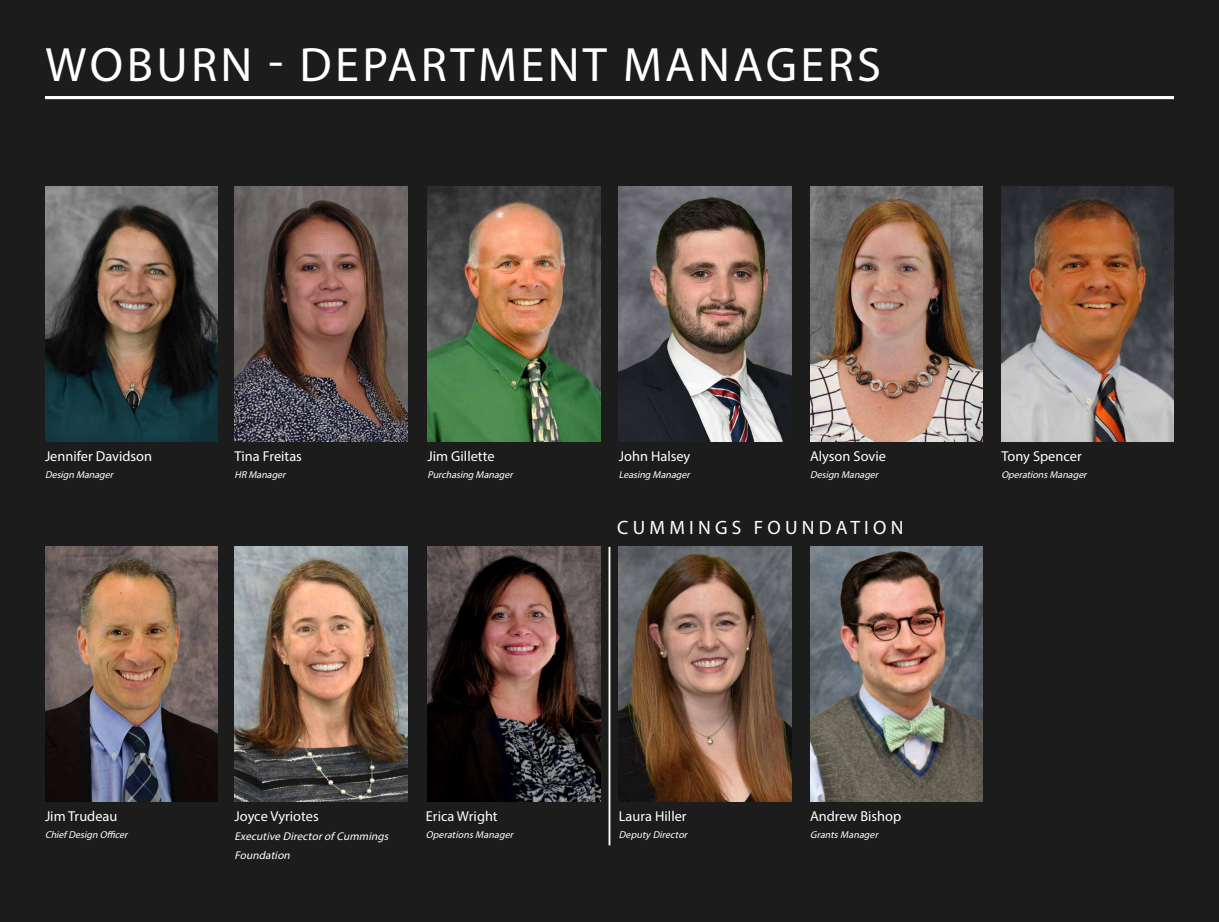
<style>
.page{position:relative;width:1219px;height:922px;background:#1c1c1c}
.page>*{position:absolute;margin:0;border:0;box-sizing:border-box;transform-origin:0 0}
.t1{font:48.5px "Myriad Pro";letter-spacing:.07em;color:#fff}
.t2{font:19.38px "Myriad Pro";letter-spacing:.22em;color:#fff}
.t3{font:14.38px "Myriad Pro";color:#fff}
.t4{font:italic 11.25px/19px "Myriad Pro";color:#fff}
.t5{font:italic 10px "Myriad Pro";color:#fff}
</style>
<div class="page">
<hr style="left:45px;top:96px;width:1129px;height:3px;background:#fff">
<img style="left:427px;top:187px;width:173px;height:254px">
<img style="left:235px;top:187px;width:172px;height:254px">
<img style="left:1001px;top:187px;width:173px;height:254px">
<img style="left:619px;top:187px;width:172px;height:254px">
<img style="left:45px;top:187px;width:173px;height:254px">
<img style="left:45px;top:547px;width:173px;height:254px">
<img style="left:427px;top:547px;width:173px;height:254px">
<img style="left:235px;top:547px;width:172px;height:254px">
<hr style="left:608px;top:547px;width:2px;height:298px;background:#fff">
<img style="left:810px;top:187px;width:173px;height:254px">
<img style="left:619px;top:547px;width:172px;height:254px">
<img style="left:810px;top:547px;width:173px;height:254px">
<h1 class="t1" style="left:45px;top:35px;width:837px">WOBURN - DEPARTMENT MANAGERS</h1>
<h3 class="t3" style="left:45px;top:447px;width:109px">Jennifer Davidson</h3>
<p class="t5" style="left:45px;top:468px;width:72px">Design Manager</p>
<h3 class="t3" style="left:235px;top:447px;width:69px">Tina Freitas</h3>
<p class="t5" style="left:235px;top:468px;width:55px">HR Manager</p>
<h3 class="t3" style="left:427px;top:447px;width:68px">Jim Gillette</h3>
<p class="t5" style="left:427px;top:468px;width:89px">Purchasing Manager</p>
<h3 class="t3" style="left:619px;top:447px;width:73px">John Halsey</h3>
<p class="t5" style="left:619px;top:468px;width:75px">Leasing Manager</p>
<h3 class="t3" style="left:810px;top:447px;width:77px">Alyson Sovie</h3>
<p class="t5" style="left:810px;top:468px;width:72px">Design Manager</p>
<h2 class="t2" style="left:617px;top:515px;width:288px">CUMMINGS FOUNDATION</h2>
<h3 class="t3" style="left:1001px;top:447px;width:82px">Tony Spencer</h3>
<p class="t5" style="left:1001px;top:468px;width:89px">OperationsManager</p>
<h3 class="t3" style="left:45px;top:807px;width:74px">Jim Trudeau</h3>
<p class="t5" style="left:45px;top:828px;width:87px">ChiefDesign Officer</p>
<h3 class="t3" style="left:235px;top:807px;width:86px">Joyce Vyriotes</h3>
<p class="t4" style="left:235px;top:826px;width:158px">Executive DirectorofCummings<br>Foundation</p>
<h3 class="t3" style="left:426px;top:807px;width:73px">Erica Wright</h3>
<p class="t5" style="left:426px;top:828px;width:91px">OperationsManager</p>
<h3 class="t3" style="left:619px;top:807px;width:69px">Laura Hiller</h3>
<p class="t5" style="left:619px;top:828px;width:72px">Deputy Director</p>
<h3 class="t3" style="left:810px;top:807px;width:93px">Andrew Bishop</h3>
<p class="t5" style="left:810px;top:828px;width:72px">GrantsManager</p>
</div>
